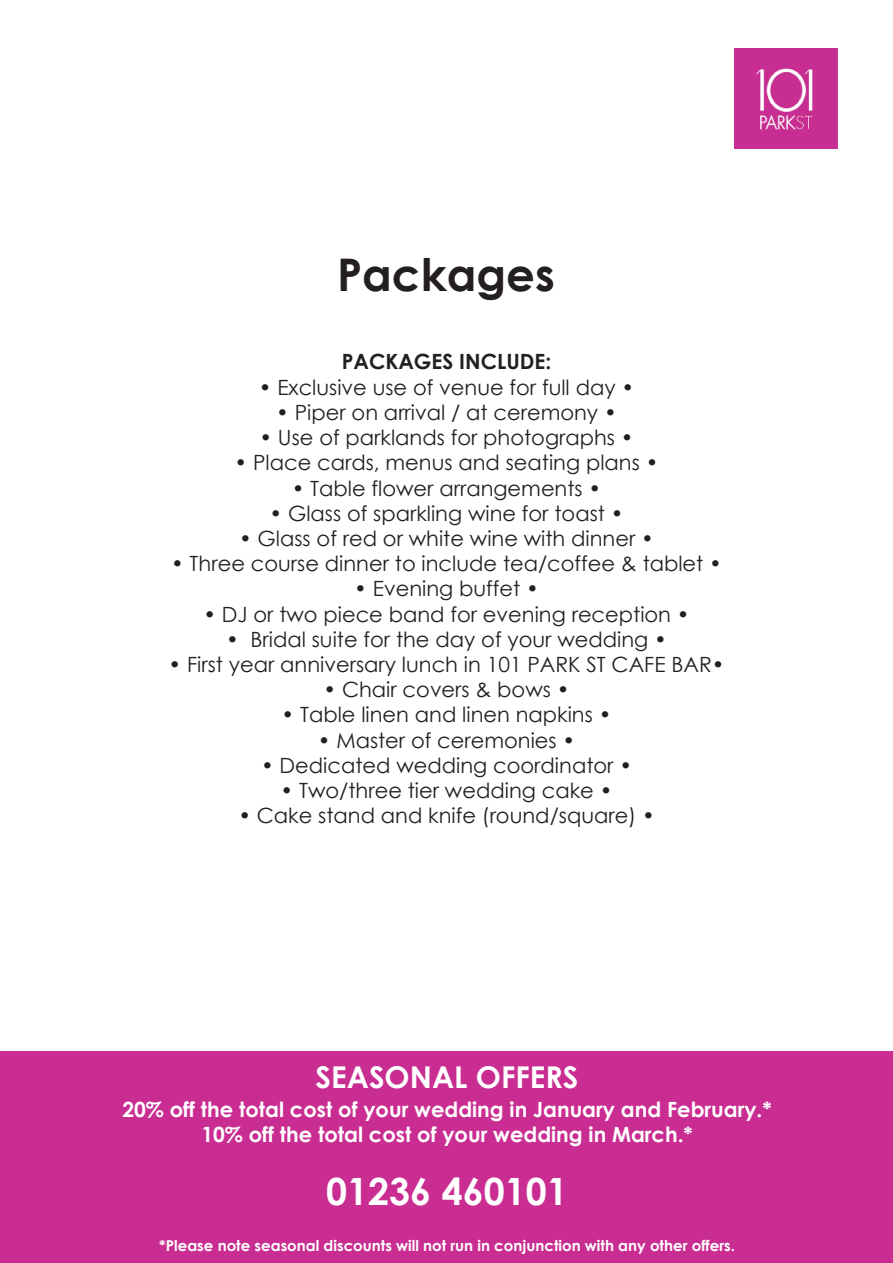
<style>
.page{position:relative;width:893px;height:1263px;background:#fff}
.page>*{position:absolute;margin:0;border:0;box-sizing:border-box;transform-origin:0 0}
.t1{font:700 45px "Century Gothic";color:#231f20}
.t2{font:700 37.5px "Century Gothic";color:#fff}
.t3{font:700 30px "Century Gothic";color:#fff}
.t4{font:21px "Century Gothic";color:#231f20}
.t5{font:700 21px/25.2px "Century Gothic";color:#fff;text-align:center}
.t6{font:700 21px "Century Gothic";color:#231f20}
.t7{font:700 15px "Century Gothic";color:#fff}
</style>
<div class="page">
<div style="left:0;top:1052px;width:893px;height:211px;background:#c92d92"></div>
<img style="left:734px;top:49px;width:103px;height:100px">
<h1 class="t1" style="left:337px;top:245px;width:219px">Packages</h1>
<p class="t6" style="left:342px;top:348px;width:211px">PACKAGES INCLUDE:</p>
<p class="t4" style="left:259px;top:374px;width:377px">• Exclusive use of venue for full day •</p>
<p class="t4" style="left:276px;top:399px;width:342px">• Piper on arrival / at ceremony •</p>
<p class="t4" style="left:259px;top:424px;width:376px">• Use of parklands for photographs •</p>
<p class="t4" style="left:235px;top:449px;width:425px">• Place cards, menus and seating plans •</p>
<p class="t4" style="left:292px;top:474px;width:311px">• Table flower arrangements •</p>
<p class="t4" style="left:269px;top:500px;width:355px">• Glass of sparkling wine for toast •</p>
<p class="t4" style="left:239px;top:525px;width:416px">• Glass of red or white wine with dinner •</p>
<p class="t4" style="left:171px;top:550px;width:552px">• Three course dinner to include tea/coffee &amp; tablet •</p>
<p class="t4" style="left:354px;top:575px;width:186px">• Evening buffet •</p>
<p class="t4" style="left:203px;top:600px;width:488px">• DJ or two piece band for evening reception •</p>
<p class="t4" style="left:226px;top:626px;width:442px">• Bridal suite for the day of your wedding •</p>
<p class="t4" style="left:168px;top:651px;width:558px">• First year anniversary lunch in 101 PARK ST CAFE BAR•</p>
<p class="t4" style="left:324px;top:676px;width:247px">• Chair covers &amp; bows •</p>
<p class="t4" style="left:282px;top:701px;width:331px">• Table linen and linen napkins •</p>
<p class="t4" style="left:318px;top:726px;width:259px">• Master of ceremonies •</p>
<p class="t4" style="left:261px;top:752px;width:373px">• Dedicated wedding coordinator •</p>
<p class="t4" style="left:281px;top:777px;width:333px">• Two/three tier wedding cake •</p>
<p class="t4" style="left:238px;top:802px;width:418px">• Cake stand and knife (round/square) •</p>
<h3 class="t3" style="left:316px;top:1057px;width:264px">SEASONAL OFFERS</h3>
<p class="t5" style="left:122px;top:1096px;width:651px">20% off the total cost of your wedding in January and February.*<br>10% off the total cost of your wedding in March.*</p>
<h2 class="t2" style="left:326px;top:1167px;width:243px">01236 460101</h2>
<p class="t7" style="left:159px;top:1236px;width:577px">*Please note seasonal discounts will not run in conjunction with any other offers.</p>
</div>
